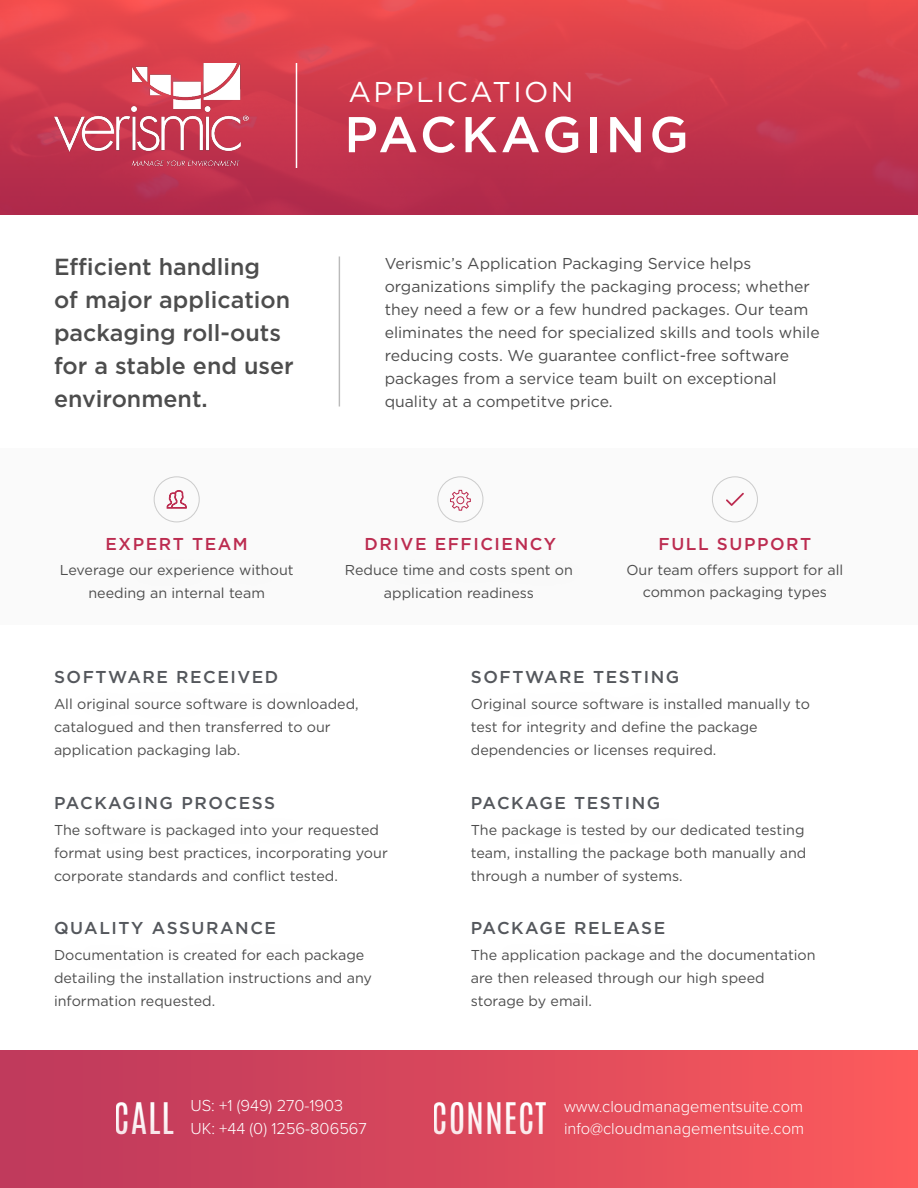
<style>
.page{position:relative;width:918px;height:1188px;background:#fff}
.page>*{position:absolute;margin:0;border:0;box-sizing:border-box;transform-origin:0 0}
.t1{font:500 50.25px "Gotham";letter-spacing:.075em;color:#fff}
.t2{font:36.3px "Antonio";letter-spacing:.02em;color:#fff}
.t3{font:28.65px "Gotham";letter-spacing:.08em;color:#fff}
.t4{font:500 23.25px/32.8px "Gotham";color:#4d4d4d}
.t5{font:500 17.25px "Gotham";letter-spacing:.09em;color:#54575c}
.t6{font:500 17.25px "Gotham";letter-spacing:.09em;color:#bc2c50}
.t7{font:300 16.5px/22.5px "Proxima Nova";color:#fff}
.t8{font:15.75px/23px "Gotham";color:#4d4d4d}
.t9{font:14.25px/23px "Gotham";color:#4d4d4d}
.s1{font-family:"Antonio";font-weight:400;font-size:36.3px}
</style>
<div class="page">
<div style="left:0;top:448px;width:918px;height:177px;background:#fafafa"></div>
<div style="left:0;top:0;width:918px;height:214px;background:linear-gradient(to bottom,#ec4b4d,#ad284c)"></div>
<hr style="left:296px;top:63px;width:1px;height:105px;background:#fff">
<div style="left:365px;top:92px;width:289px;height:94px;background:#bf324b"></div>
<img style="left:54px;top:63px;width:195px;height:105px">
<hr style="left:339px;top:256px;width:1px;height:151px;background:#bababa">
<div style="left:0;top:1050px;width:918px;height:138px;background:linear-gradient(to right,#bb375c,#fb5a5c)"></div>
<div style="left:712px;top:476px;width:46px;height:46px;border:1px solid #ccc;border-radius:50%"></div>
<div style="left:437px;top:476px;width:46px;height:46px;border:1px solid #ccc;border-radius:50%"></div>
<svg style="left:450px;top:489px;width:21px;height:22px"></svg>
<div style="left:154px;top:476px;width:46px;height:46px;border:1px solid #ccc;border-radius:50%"></div>
<svg style="left:167px;top:490px;width:20px;height:18px"></svg>
<svg style="left:726px;top:493px;width:18px;height:13px"></svg>
<h3 class="t4" style="left:54px;top:250px;width:241px">Efficient handling<br>of major application packaging roll-outs for a stable end user environment.</h3>
<h3 class="t3" style="left:349px;top:73px;width:226px">APPLICATION</h3>
<h1 class="t1" style="left:344px;top:102px;width:346px">PACKAGING</h1>
<p class="t8" style="left:385px;top:252px;width:437px">Verismic’s Application Packaging Service helps organizations simplify the packaging process; whether they need a few or a few hundred packages. Our team eliminates the need for specialized skills and tools while reducing costs. We guarantee conflict-free software packages from a service team built on exceptional quality at a competitve price.</p>
<p class="t6" style="left:106px;top:533px;width:144px">EXPERT TEAM</p>
<p class="t6" style="left:365px;top:533px;width:193px">DRIVE EFFICIENCY</p>
<p class="t6" style="left:659px;top:533px;width:154px">FULL SUPPORT</p>
<p class="t9" style="left:60px;top:558px;width:235px;text-align:center">Leverage our experience without needing an internal team</p>
<p class="t9" style="left:626px;top:558px;width:218px;text-align:center">Our team offers support for all common packaging types</p>
<p class="t9" style="left:345px;top:558px;width:230px;text-align:center">Reduce time and costs spent on application readiness</p>
<p class="t5" style="left:54px;top:665px;width:226px">SOFTWARE RECEIVED</p>
<p class="t9" style="left:54px;top:692px;width:306px">All original source software is downloaded, catalogued and then transferred to our application packaging lab.</p>
<p class="t5" style="left:54px;top:791px;width:223px">PACKAGING PROCESS</p>
<p class="t9" style="left:54px;top:818px;width:335px">The software is packaged into your requested format using best practices, incorporating your corporate standards and conflict tested.</p>
<p class="t5" style="left:54px;top:916px;width:224px">QUALITY ASSURANCE</p>
<p class="t9" style="left:54px;top:943px;width:320px">Documentation is created for each package detailing the installation instructions and any information requested.</p>
<p class="t5" style="left:471px;top:665px;width:210px">SOFTWARE TESTING</p>
<p class="t9" style="left:471px;top:692px;width:341px">Original source software is installed manually to test for integrity and define the package dependencies or licenses required.</p>
<p class="t5" style="left:471px;top:791px;width:191px">PACKAGE TESTING</p>
<p class="t9" style="left:471px;top:818px;width:337px">The package is tested by our dedicated testing team, installing the package both manually and through a number of systems.</p>
<p class="t5" style="left:471px;top:916px;width:196px">PACKAGE RELEASE</p>
<p class="t9" style="left:471px;top:943px;width:346px">The application package and the documentation are then released through our high speed storage by email.</p>
<p class="t7" style="left:114px;top:1094px;width:254px;text-indent:77px">US: +1 (949) 270-1903<br><span class="s1">CALL</span> UK: +44 (0) 1256-806567</p>
<h2 class="t2" style="left:432px;top:1092px;width:116px">CONNECT</h2>
<p class="t7" style="left:564px;top:1094px;width:242px">www.cloudmanagementsuite.com info@cloudmanagementsuite.com</p>
</div>
